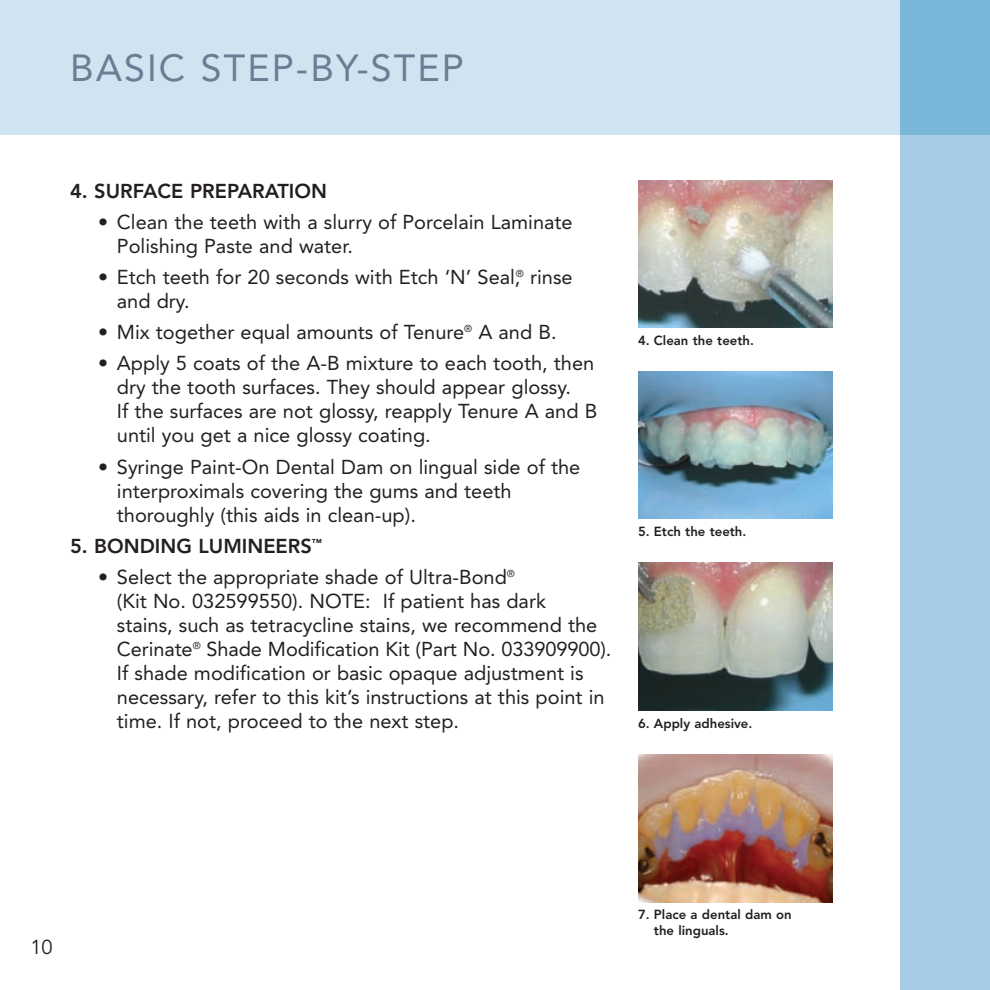
<style>
.page{position:relative;width:990px;height:990px;background:#fff}
.page>*{position:absolute;margin:0;border:0;box-sizing:border-box;transform-origin:0 0}
.t1{font:37.5px "Avenir";letter-spacing:.055em;color:#6a7d94}
.t2{font:20px/24px "Avenir";color:#231f20}
.t3{font:800 20px "Avenir";color:#231f20}
.t4{font:20px "Avenir";color:#231f20}
.t5{font:800 13px/15.8px "Avenir";color:#231f20}
</style>
<div class="page">
<div style="left:0;top:0;width:990px;height:135px;background:#cfe3f0"></div>
<div style="left:900px;top:0;width:90px;height:990px;background:#a5cce4"></div>
<div style="left:900px;top:0;width:90px;height:135px;background:#7ab6d7"></div>
<img style="left:638px;top:180px;width:194px;height:147px">
<img style="left:638px;top:371px;width:194px;height:148px">
<img style="left:638px;top:563px;width:194px;height:147px">
<img style="left:638px;top:755px;width:194px;height:147px">
<h1 class="t1" style="left:70px;top:53px;width:395px">BASIC STEP-BY-STEP</h1>
<p class="t3" style="left:70px;top:182px;width:259px">4. SURFACE PREPARATION</p>
<p class="t2" style="left:117px;top:212px;width:457px;text-indent:-19px">• Clean the teeth with a slurry of Porcelain Laminate<br>Polishing Paste and water.</p>
<p class="t2" style="left:117px;top:267px;width:457px;text-indent:-19px">• Etch teeth for 20 seconds with Etch ‘N’ Seal,<sup>®</sup> rinse and dry.</p>
<p class="t2" style="left:98px;top:322px;width:460px">• Mix together equal amounts of Tenure<sup>®</sup> A and B.</p>
<p class="t2" style="left:117px;top:353px;width:482px;text-indent:-19px">• Apply 5 coats of the A-B mixture to each tooth, then dry the tooth surfaces. They should appear glossy.<br>If the surfaces are not glossy, reapply Tenure A and B until you get a nice glossy coating.</p>
<p class="t2" style="left:117px;top:456px;width:465px;text-indent:-19px">• Syringe Paint-On Dental Dam on lingual side of the interproximals covering the gums and teeth thoroughly (this aids in clean-up).</p>
<p class="t3" style="left:70px;top:538px;width:253px">5. BONDING LUMINEERS<sup>™</sup></p>
<p class="t2" style="left:117px;top:567px;width:496px;text-indent:-19px">• Select the appropriate shade of Ultra-Bond<sup>®<br></sup>(Kit No. 032599550). NOTE: If patient has dark<br>stains, such as tetracycline stains, we recommend the Cerinate<sup>®</sup> Shade Modification Kit (Part No. 033909900).<br>If shade modification or basic opaque adjustment is necessary, refer to this kit’s instructions at this point in time. If not, proceed to the next step.</p>
<p class="t5" style="left:638px;top:333px;width:117px">4. Clean the teeth.</p>
<p class="t5" style="left:638px;top:525px;width:110px">5. Etch the teeth.</p>
<p class="t5" style="left:638px;top:716px;width:116px">6. Apply adhesive.</p>
<p class="t4" style="left:30px;top:938px;width:24px">10</p>
<p class="t5" style="left:654px;top:908px;width:139px;text-indent:-16px">7. Place a dental dam on the linguals.</p>
</div>
